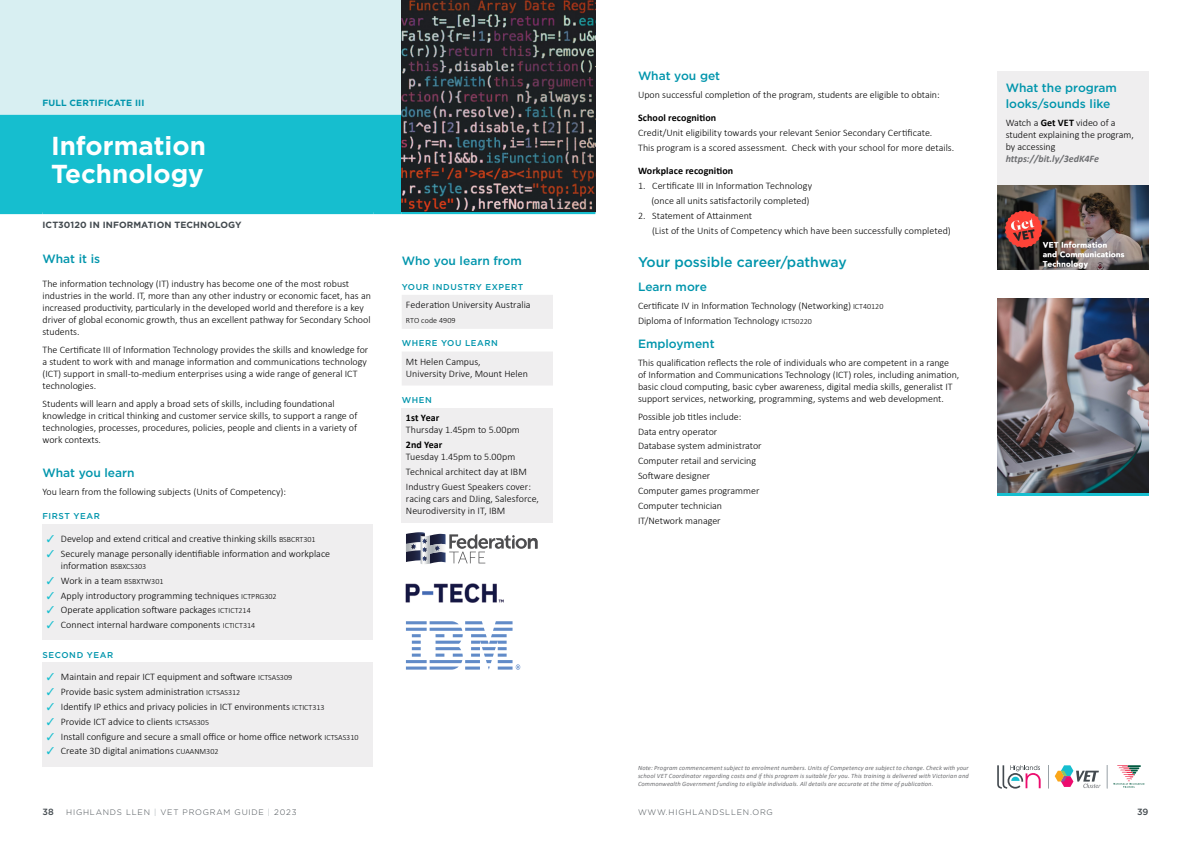
<style>
.page{position:relative;width:1191px;height:842px;background:#fff}
.page>*{position:absolute;margin:0;border:0;box-sizing:border-box;transform-origin:0 0}
.t1{font:700 26px/28px "Gotham";color:#fff}
.t2{font:500 14px "Gotham";color:#0095ac}
.t3{font:500 12px/16px "Gotham";color:#0095ac}
.t4{font:300 10px/12px "Calibri";color:#000}
.t5{font:700 10px "Calibri";letter-spacing:.005em;color:#000}
.t6{font:italic 700 10px "Calibri";color:#6d6e71}
.t7{font:700 9px "Gotham";letter-spacing:.01em;color:#434a4f}
.t8{font:700 9px "Gotham";letter-spacing:.01em;color:#0095ac}
.t9{font:500 9px "Gotham";color:#434a4f}
.t10{font:500 8.5px "Gotham";letter-spacing:.07em;color:#0095ac}
.t11{font:300 8px "Gotham";letter-spacing:.1em;color:#434a4f}
.t12{font:300 8px "Calibri";letter-spacing:.015em;color:#000}
.t13{font:italic 6.5px/8px "Calibri";letter-spacing:.015em;color:#6d6e71;text-align:justify}
.s1{color:#16becf}
.s2{font-size:8px}
.s3{color:#98a1a6}
.s4{font-weight:700}
</style>
<div class="page">
<svg style="left:997px;top:765px;width:43px;height:24px"></svg>
<svg style="left:1048px;top:765px;width:52px;height:23px"></svg>
<svg style="left:1107px;top:765px;width:37px;height:23px"></svg>
<div style="left:997px;top:71px;width:151px;height:114px;background:#efeeef"></div>
<img style="left:997px;top:185px;width:151px;height:85px">
<img style="left:997px;top:298px;width:151px;height:195px">
<hr style="left:997px;top:493px;width:151px;height:3px;background:#16becf">
<svg style="left:402px;top:295px;width:151px;height:90px"></svg>
<div style="left:402px;top:408px;width:151px;height:114px;background:#efeeef"></div>
<svg style="left:406px;top:532px;width:131px;height:32px"></svg>
<div style="left:43px;top:524px;width:330px;height:116px;background:#efeeef"></div>
<div style="left:43px;top:663px;width:330px;height:104px;background:#efeeef"></div>
<div style="left:0;top:0;width:401px;height:115px;background:#d8eff2"></div>
<div style="left:0;top:115px;width:595px;height:100px;background:#16becf"></div>
<hr style="left:402px;top:211px;width:193px;height:3px;background:#16becf">
<hr style="left:0;top:211px;width:43px;height:3px;background:#16becf">
<hr style="left:43px;top:211px;width:330px;height:3px;background:#16becf">
<hr style="left:373px;top:211px;width:29px;height:3px;background:#16becf">
<img style="left:401px;top:0;width:194px;height:211px">
<svg style="left:406px;top:621px;width:114px;height:49px"></svg>
<img style="left:405px;top:583px;width:99px;height:20px">
<p class="t8" style="left:43px;top:98px;width:103px">FULL CERTIFICATE III</p>
<h1 class="t1" style="left:51px;top:131px;width:156px">Information<br>Technology</h1>
<p class="t7" style="left:43px;top:219px;width:200px">ICT30120 IN INFORMATION TECHNOLOGY</p>
<p class="t3" style="left:43px;top:250px;width:59px">What it is</p>
<p class="t4" style="left:43px;top:278px;width:330px">The information technology (IT) industry has become one of the most robust industries in the world. IT, more than any other industry or economic facet, has an increased productivity, particularly in the developed world and therefore is a key driver of global economic growth, thus an excellent pathway for Secondary School students.</p>
<p class="t4" style="left:43px;top:344px;width:327px">The Certificate III of Information Technology provides the skills and knowledge for a student to work with and manage information and communications technology (ICT) support in small-to-medium enterprises using a wide range of general ICT technologies.</p>
<p class="t4" style="left:43px;top:397px;width:316px">Students will learn and apply a broad sets of skills, including foundational knowledge in critical thinking and customer service skills, to support a range of technologies, processes, procedures, policies, people and clients in a variety of work contexts.</p>
<p class="t3" style="left:43px;top:464px;width:94px">What you learn</p>
<p class="t4" style="left:43px;top:486px;width:245px">You learn from the following subjects (Units of Competency):</p>
<p class="t10" style="left:43px;top:511px;width:59px">FIRST YEAR</p>
<p class="t4" style="left:47px;top:533px;width:270px"><span class="s1">✓</span> Develop and extend critical and creative thinking skills <span class="s2">BSBCRT301</span></p>
<p class="t4" style="left:61px;top:547px;width:271px;text-indent:-14px"><span class="s1">✓</span> Securely manage personally identifiable information and workplace information <span class="s2">BSBXCS303</span></p>
<p class="t4" style="left:47px;top:574px;width:118px"><span class="s1">✓</span> Work in a team <span class="s2">BSBXTW301</span></p>
<p class="t4" style="left:47px;top:589px;width:231px"><span class="s1">✓</span> Apply introductory programming techniques <span class="s2">ICTPRG302</span></p>
<p class="t4" style="left:47px;top:604px;width:205px"><span class="s1">✓</span> Operate application software packages <span class="s2">ICTICT214</span></p>
<p class="t4" style="left:47px;top:619px;width:210px"><span class="s1">✓</span> Connect internal hardware components <span class="s2">ICTICT314</span></p>
<p class="t10" style="left:43px;top:649px;width:72px">SECOND YEAR</p>
<p class="t4" style="left:47px;top:671px;width:247px"><span class="s1">✓</span> Maintain and repair ICT equipment and software <span class="s2">ICTSAS309</span></p>
<p class="t4" style="left:47px;top:686px;width:195px"><span class="s1">✓</span> Provide basic system administration <span class="s2">ICTSAS312</span></p>
<p class="t4" style="left:47px;top:700px;width:279px"><span class="s1">✓</span> Identify IP ethics and privacy policies in ICT environments <span class="s2">ICTICT313</span></p>
<p class="t4" style="left:47px;top:715px;width:164px"><span class="s1">✓</span> Provide ICT advice to clients <span class="s2">ICTSAS305</span></p>
<p class="t4" style="left:47px;top:730px;width:313px"><span class="s1">✓</span> Install configure and secure a small office or home office network <span class="s2">ICTSAS310</span></p>
<p class="t4" style="left:47px;top:745px;width:173px"><span class="s1">✓</span> Create 3D digital animations <span class="s2">CUAANM302</span></p>
<p class="t9" style="left:43px;top:806px;width:13px">38</p>
<p class="t11" style="left:66px;top:808px;width:232px">HIGHLANDS LLEN <span class="s3">|</span> VET PROGRAM GUIDE <span class="s3">|</span> 2023</p>
<p class="t3" style="left:402px;top:252px;width:122px">Who you learn from</p>
<p class="t10" style="left:402px;top:281px;width:123px">YOUR INDUSTRY EXPERT</p>
<p class="t4" style="left:406px;top:299px;width:126px">Federation University Australia</p>
<p class="t12" style="left:406px;top:315px;width:51px">RTO code 4909</p>
<p class="t10" style="left:402px;top:338px;width:98px">WHERE YOU LEARN</p>
<p class="t4" style="left:406px;top:355px;width:123px">Mt Helen Campus,<br>University Drive, Mount Helen</p>
<p class="t10" style="left:402px;top:395px;width:32px">WHEN</p>
<p class="t5" style="left:406px;top:411px;width:35px">1st Year</p>
<p class="t4" style="left:406px;top:424px;width:115px">Thursday 1.45pm to 5.00pm</p>
<p class="t5" style="left:406px;top:438px;width:38px">2nd Year</p>
<p class="t4" style="left:406px;top:449px;width:126px;line-height:14.8px">Tuesday 1.45pm to 5.00pm<br>Technical architect day at IBM<br>Industry Guest Speakers cover:</p>
<p class="t4" style="left:406px;top:492px;width:134px">racing cars and DJing, Salesforce,<br>Neurodiversity in IT, IBM</p>
<p class="t3" style="left:638px;top:68px;width:84px">What you get</p>
<p class="t4" style="left:638px;top:89px;width:303px">Upon successful completion of the program, students are eligible to obtain:</p>
<p class="t5" style="left:638px;top:111px;width:80px">School recognition</p>
<p class="t4" style="left:638px;top:125px;width:318px;line-height:14.8px">Credit/Unit eligibility towards your relevant Senior Secondary Certificate.<br>This program is a scored assessment. Check with your school for more details.</p>
<p class="t5" style="left:638px;top:164px;width:97px">Workplace recognition</p>
<p class="t4" style="left:638px;top:178px;width:176px;line-height:14.8px;text-align:right">1. Certificate III in Information Technology (once all units satisfactorily completed)</p>
<p class="t4" style="left:652px;top:208px;width:300px;line-height:14.8px;text-indent:-14px">2. Statement of Attainment<br>(List of the Units of Competency which have been successfully completed)</p>
<h2 class="t2" style="left:638px;top:253px;width:210px">Your possible career/pathway</h2>
<p class="t3" style="left:638px;top:279px;width:70px">Learn more</p>
<p class="t4" style="left:638px;top:298px;width:247px;line-height:14.8px">Certificate IV in Information Technology (Networking) <span class="s2">ICT40120<br></span>Diploma of Information Technology <span class="s2">ICT50220</span></p>
<p class="t3" style="left:638px;top:336px;width:78px">Employment</p>
<p class="t4" style="left:638px;top:357px;width:323px">This qualification reflects the role of individuals who are competent in a range of Information and Communications Technology (ICT) roles, including animation, basic cloud computing, basic cyber awareness, digital media skills, generalist IT support services, networking, programming, systems and web development.</p>
<p class="t4" style="left:638px;top:409px;width:125px;line-height:14.8px">Possible job titles include:<br>Data entry operator<br>Database system administrator<br>Computer retail and servicing<br>Software designer<br>Computer games programmer<br>Computer technician<br>IT/Network manager</p>
<p class="t3" style="left:1005px;top:80px;width:113px">What the program looks/sounds like</p>
<p class="t4" style="left:1005px;top:116px;width:130px">Watch a <span class="s4">Get VET</span> video of a student explaining the program, by accessing</p>
<p class="t6" style="left:1005px;top:151px;width:95px">https://bit.ly/3edK4Fe</p>
<p class="t13" style="left:638px;top:764px;width:332px">Note: Program commencement subject to enrolment numbers. Units of Competency are subject to change. Check with your school VET Coordinator regarding costs and if this program is suitable for you. This training is delivered with Victorian and Commonwealth Government funding to eligible individuals. All details are accurate at the time of publication.</p>
<p class="t11" style="left:638px;top:808px;width:136px">WWW.HIGHLANDSLLEN.ORG</p>
<p class="t9" style="left:1137px;top:806px;width:13px">39</p>
</div>
